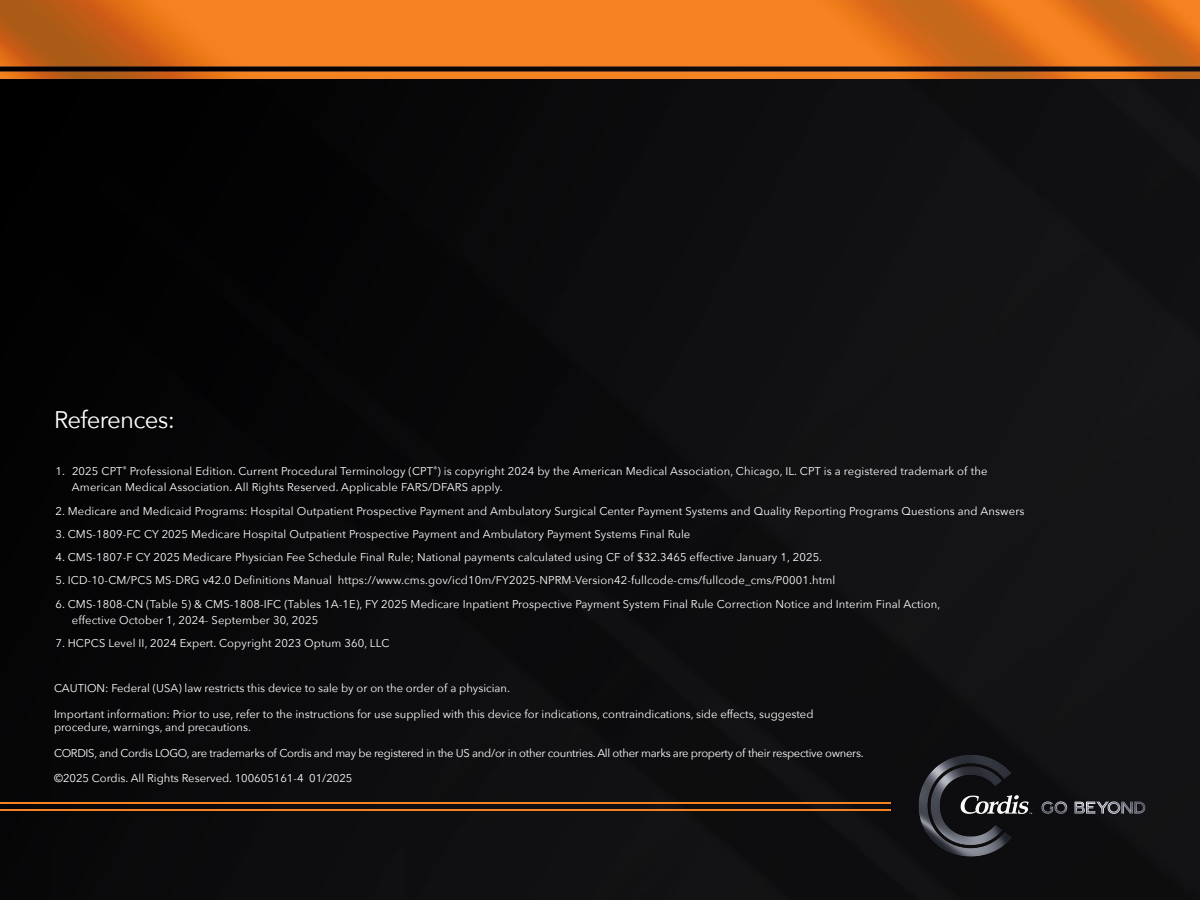
<style>
.page{position:relative;width:1200px;height:900px;background:#fff}
.page>*{position:absolute;margin:0;border:0;box-sizing:border-box;transform-origin:0 0}
.t1{font:24px "Avenir Next";letter-spacing:-.03em;color:#fff}
.t2{font:11.25px/16.5px "Avenir Next";letter-spacing:.01em;color:#fff}
.t3{font:11.25px "Avenir Next";letter-spacing:-.025em;color:#fff}
</style>
<div class="page">
<img style="left:0;top:0;width:1200px;height:900px">
<img style="left:900px;top:737px;width:263px;height:137px">
<hr style="left:0;top:802px;width:891px;height:2px;background:#f58220">
<hr style="left:0;top:809px;width:891px;height:2px;background:#f58220">
<h1 class="t1" style="left:54px;top:400px;width:122px">References:</h1>
<p class="t2" style="left:72px;top:462px;width:917px;text-indent:-16px">1. 2025 CPT<sup>®</sup> Professional Edition. Current Procedural Terminology (CPT<sup>®</sup>) is copyright 2024 by the American Medical Association, Chicago, IL. CPT is a registered trademark of the<br>American Medical Association. All Rights Reserved. Applicable FARS/DFARS apply.</p>
<p class="t2" style="left:55px;top:502px;width:971px">2. Medicare and Medicaid Programs: Hospital Outpatient Prospective Payment and Ambulatory Surgical Center Payment Systems and Quality Reporting Programs Questions and Answers</p>
<p class="t2" style="left:55px;top:525px;width:636px">3. CMS-1809-FC CY 2025 Medicare Hospital Outpatient Prospective Payment and Ambulatory Payment Systems Final Rule</p>
<p class="t2" style="left:55px;top:548px;width:768px">4. CMS-1807-F CY 2025 Medicare Physician Fee Schedule Final Rule; National payments calculated using CF of $32.3465 effective January 1, 2025.</p>
<p class="t2" style="left:55px;top:572px;width:781px">5. ICD-10-CM/PCS MS-DRG v42.0 Definitions Manual https://www.cms.gov/icd10m/FY2025-NPRM-Version42-fullcode-cms/fullcode_cms/P0001.html</p>
<p class="t2" style="left:72px;top:595px;width:870px;text-indent:-17px">6. CMS-1808-CN (Table 5) &amp; CMS-1808-IFC (Tables 1A-1E), FY 2025 Medicare Inpatient Prospective Payment System Final Rule Correction Notice and Interim Final Action, effective October 1, 2024- September 30, 2025</p>
<p class="t2" style="left:55px;top:635px;width:335px">7. HCPCS Level II, 2024 Expert. Copyright 2023 Optum 360, LLC</p>
<p class="t2" style="left:54px;top:680px;width:458px">CAUTION: Federal (USA) law restricts this device to sale by or on the order of a physician.</p>
<p class="t2" style="left:54px;top:707px;width:761px;line-height:13.5px">Important information: Prior to use, refer to the instructions for use supplied with this device for indications, contraindications, side effects, suggested procedure, warnings, and precautions.</p>
<p class="t3" style="left:54px;top:743px;width:811px">CORDIS, and Cordis LOGO, are trademarks of Cordis and may be registered in the US and/or in other countries. All other marks are property of their respective owners.</p>
<p class="t2" style="left:54px;top:770px;width:300px">©2025 Cordis. All Rights Reserved. 100605161-4 01/2025</p>
</div>
